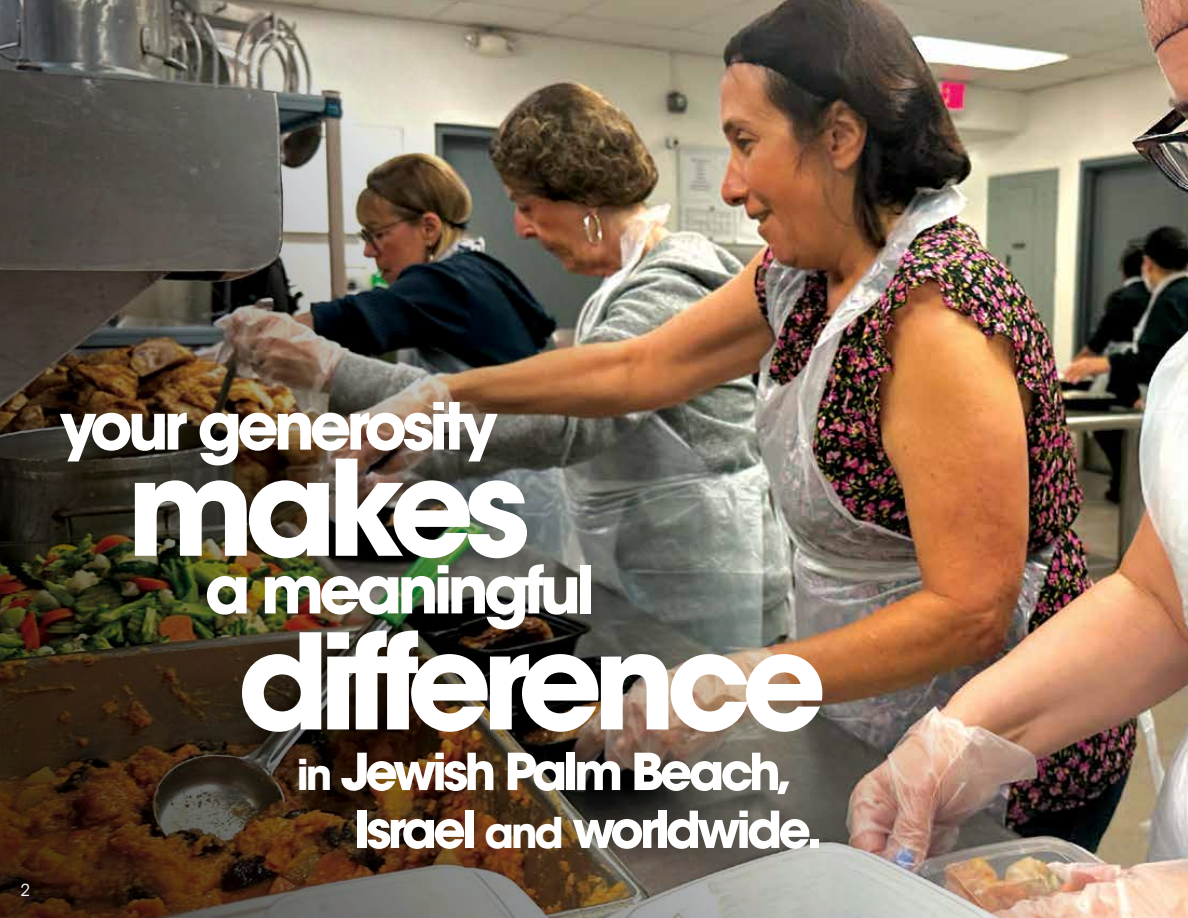
<style>
.page{position:relative;width:1188px;height:918px;background:#fff}
.page>*{position:absolute;margin:0;border:0;box-sizing:border-box;transform-origin:0 0}
.t1{font:700 131.25px "ITC Avant Garde Std";letter-spacing:-.075em;color:#fff}
.t2{font:700 65.25px "ITC Avant Garde Std";letter-spacing:-.075em;color:#fff}
.t3{font:700 64.35px "ITC Avant Garde Std";letter-spacing:-.075em;color:#fff}
.t4{font:700 50.55px "ITC Avant Garde Std";letter-spacing:-.075em;color:#fff}
.t5{font:16.5px "ITC Avant Garde Std";color:#fff}
.s1{font-size:42.15px}
</style>
<div class="page">
<img style="left:0;top:0;width:1188px;height:918px">
<p class="t5" style="left:20px;top:880px;width:11px">2</p>
<p class="t3" style="left:60px;top:384px;width:440px">your generosity</p>
<h1 class="t1" style="left:127px;top:422px;width:405px">makes</h1>
<p class="t2" style="left:205px;top:547px;width:392px">a meaningful</p>
<h1 class="t1" style="left:238px;top:596px;width:591px">difference</h1>
<p class="t4" style="left:297px;top:739px;width:498px"><span class="s1">in</span> Jewish Palm Beach,</p>
<p class="t4" style="left:354px;top:797px;width:470px">Israel <span class="s1">and</span> worldwide.</p>
</div>
